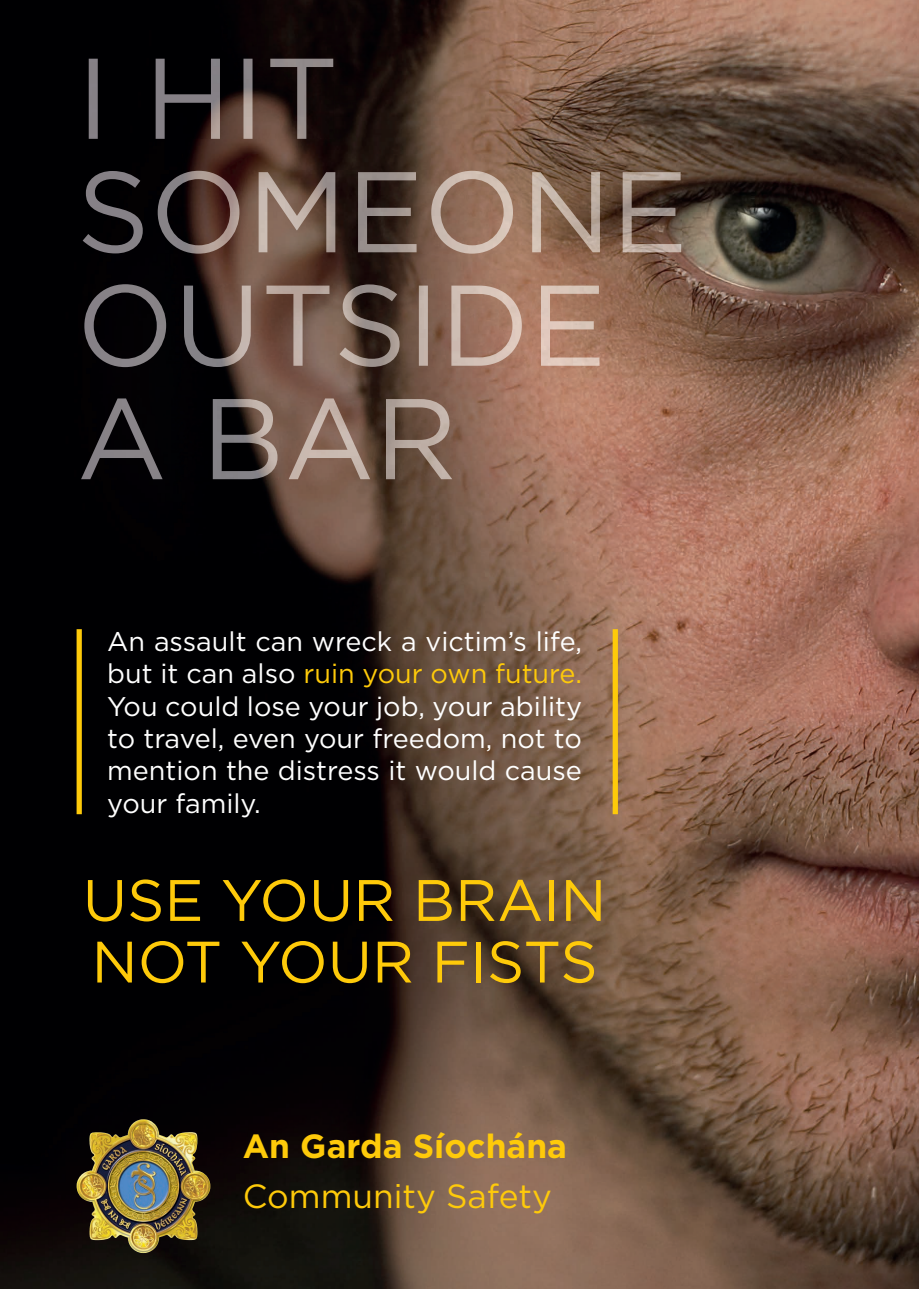
<style>
.page{position:relative;width:919px;height:1289px;background:#fff}
.page>*{position:absolute;margin:0;border:0;box-sizing:border-box;transform-origin:0 0}
.t1{font:58.35px/61.7px "Gotham";color:#feca0a}
.t2{font:700 33.45px/50.1px "Gotham";color:#feca0a}
.t3{font:27px/32.4px "Gotham";color:#fff;text-align:justify}
.s1{color:#feca0a}
.s2{font-weight:400}
</style>
<div class="page">
<img style="left:0;top:0;width:918px;height:1288px">
<img style="left:89px;top:59px;width:244px;height:80px">
<img style="left:83px;top:171px;width:598px;height:83px">
<img style="left:84px;top:284px;width:515px;height:83px">
<img style="left:81px;top:398px;width:371px;height:81px">
<img style="left:77px;top:1119px;width:67px;height:115px">
<div style="left:77px;top:629px;width:5px;height:185px;background:#feca0a"></div>
<div style="left:612px;top:629px;width:6px;height:185px;background:#feca0a"></div>
<p class="t3" style="left:107px;top:624px;width:476px">An assault can wreck a victim’s life, but it can also <span class="s1">ruin your own future.<br></span>You could lose your job, your ability to travel, even your freedom, not to mention the distress it would cause your family.</p>
<p class="t1" style="left:83px;top:868px;width:525px">USE YOUR BRAIN<br>NOT YOUR FISTS</p>
<p class="t2" style="left:243px;top:1120px;width:326px">An Garda Síochána<br><span class="s2">Community Safety</span></p>
</div>
